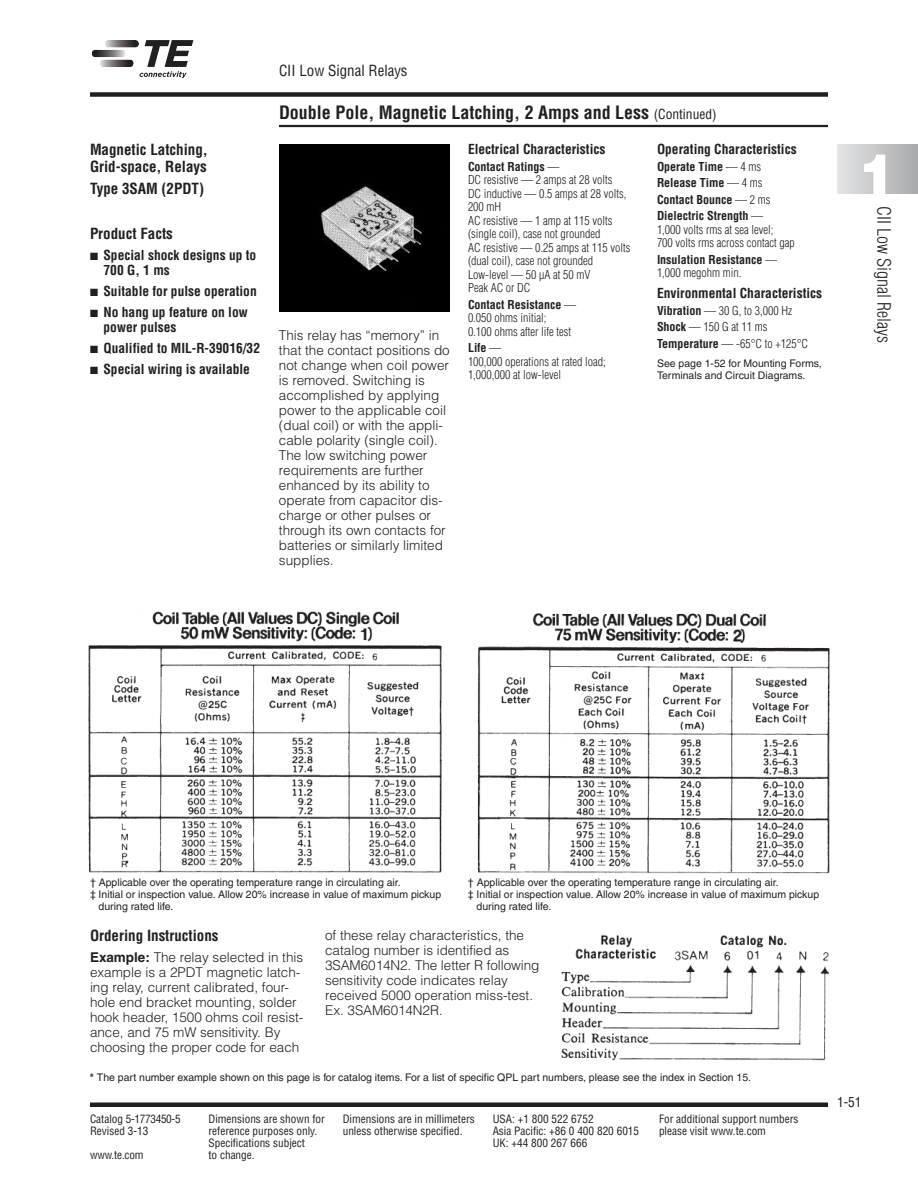
<style>
.page{position:relative;width:918px;height:1188px;background:#fff}
.page>*{position:absolute;margin:0;border:0;box-sizing:border-box;transform-origin:0 0}
.t1{font:900 57px "Helvetica";color:#fff}
.t2{font:700 condensed 18px "Helvetica";color:#221f1f}
.t3{font:300 condensed 18px "Helvetica";color:#221f1f}
.t4{font:700 condensed 15px/16.5px "Helvetica";color:#221f1f}
.t5{font:condensed 15px "Helvetica";color:#221f1f}
.t6{font:300 13.5px/15px "Helvetica";color:#221f1f}
.t7{font:700 condensed 13.5px/15px "Helvetica";color:#221f1f}
.t8{font:condensed 13.5px "Helvetica";color:#221f1f}
.t9{font:300 condensed 12px/13.5px "Helvetica";color:#221f1f}
.t10{font:700 condensed 12px/16.5px "Helvetica";color:#221f1f}
.t11{font:condensed 11.25px "Helvetica";color:#221f1f}
.t12{font:10.5px/12px "Helvetica";color:#221f1f}
.s1{font-weight:400;font-size:13.5px}
.s2{font-weight:700}
.s3{font-weight:300}
</style>
<div class="page">
<hr style="left:279px;top:125px;width:549px;height:2px;background:#221f1f">
<div style="left:90px;top:92px;width:738px;height:5px;background:#221f1f"></div>
<img style="left:105px;top:40px;width:34px;height:8px">
<img style="left:100px;top:59px;width:34px;height:8px">
<img style="left:92px;top:50px;width:34px;height:7px">
<svg style="left:140px;top:40px;width:53px;height:38px"></svg>
<div style="left:90px;top:1102px;width:738px;height:5px;background:#221f1f"></div>
<img style="left:279px;top:144px;width:171px;height:168px">
<img style="left:561px;top:934px;width:268px;height:127px">
<img style="left:84px;top:611px;width:746px;height:263px">
<p class="t4" style="left:90px;top:143px;width:119px">Magnetic Latching,<br>Grid-space, Relays</p>
<p class="t4" style="left:90px;top:182px;width:116px">Type 3SAM (2PDT)</p>
<p class="t4" style="left:90px;top:227px;width:84px">Product Facts</p>
<p class="t7" style="left:104px;top:249px;width:154px;text-indent:-14px">■ Special shock designs up to<br>700 G, 1 ms</p>
<p class="t7" style="left:90px;top:285px;width:168px">■ Suitable for pulse operation</p>
<p class="t7" style="left:104px;top:306px;width:146px;text-indent:-14px">■ No hang up feature on low power pulses</p>
<p class="t7" style="left:90px;top:342px;width:172px">■ Qualified to MIL-R-39016/32</p>
<p class="t7" style="left:90px;top:363px;width:162px">■ Special wiring is available</p>
<p class="t5" style="left:279px;top:64px;width:130px">CII Low Signal Relays</p>
<h2 class="t2" style="left:279px;top:105px;width:439px">Double Pole, Magnetic Latching, 2 Amps and Less <span class="s1">(Continued)</span></h2>
<p class="t6" style="left:279px;top:329px;width:172px">This relay has “memory” in that the contact positions do not change when coil power is removed. Switching is accomplished by applying power to the applicable coil (dual coil) or with the appli&shy;cable polarity (single coil).<br>The low switching power requirements are further enhanced by its ability to operate from capacitor dis&shy;charge or other pulses or through its own contacts for batteries or similarly limited supplies.</p>
<p class="t7" style="left:468px;top:143px;width:139px">Electrical Characteristics</p>
<p class="t9" style="left:468px;top:160px;width:164px"><span class="s2">Contact Ratings</span> —<br>DC resistive — 2 amps at 28 volts<br>DC inductive — 0.5 amps at 28 volts,<br>200 mH<br>AC resistive — 1 amp at 115 volts (single coil), case not grounded<br>AC resistive — 0.25 amps at 115 volts (dual coil), case not grounded<br>Low-level — 50 µA at 50 mV<br>Peak AC or DC</p>
<p class="t9" style="left:468px;top:298px;width:110px"><span class="s2">Contact Resistance</span> —<br>0.050 ohms initial;<br>0.100 ohms after life test</p>
<p class="t9" style="left:468px;top:342px;width:139px"><span class="s2">Life</span> —<br>100,000 operations at rated load;<br>1,000,000 at low-level</p>
<p class="t7" style="left:657px;top:143px;width:141px">Operating Characteristics</p>
<p class="t10" style="left:657px;top:159px;width:115px">Operate Time <span class="s3">— 4 ms<br></span>Release Time <span class="s3">— 4 ms<br></span>Contact Bounce <span class="s3">— 2 ms<br></span>Dielectric Strength <span class="s3">—</span></p>
<p class="t9" style="left:657px;top:223px;width:139px">1,000 volts rms at sea level;<br>700 volts rms across contact gap</p>
<p class="t10" style="left:657px;top:254px;width:122px;line-height:13.5px">Insulation Resistance <span class="s3">—<br>1,000 megohm min.</span></p>
<p class="t7" style="left:657px;top:287px;width:167px">Environmental Characteristics</p>
<p class="t9" style="left:657px;top:303px;width:153px;line-height:16.5px"><span class="s2">Vibration</span> — 30 G, to 3,000 Hz<br><span class="s2">Shock</span> — 150 G at 11 ms<br><span class="s2">Temperature</span> — -65°C to +125°C</p>
<p class="t12" style="left:657px;top:358px;width:166px">See page 1-52 for Mounting Forms,<br>Terminals and Circuit Diagrams.</p>
<h1 class="t1" style="left:858px;top:142px;width:40px">1</h1>
<h2 class="t3" style="left:891px;top:206px;width:138px;rotate:90deg">CII Low Signal Relays</h2>
<p class="t12" style="left:90px;top:877px;width:312px">† Applicable over the operating temperature range in circulating air.</p>
<p class="t12" style="left:90px;top:889px;width:353px">‡ Initial or inspection value. Allow 20% increase in value of maximum pickup</p>
<p class="t12" style="left:99px;top:901px;width:76px">during rated life.</p>
<p class="t12" style="left:468px;top:877px;width:312px">† Applicable over the operating temperature range in circulating air.</p>
<p class="t12" style="left:468px;top:889px;width:353px">‡ Initial or inspection value. Allow 20% increase in value of maximum pickup</p>
<p class="t12" style="left:477px;top:901px;width:76px">during rated life.</p>
<p class="t4" style="left:90px;top:929px;width:130px">Ordering Instructions</p>
<p class="t6" style="left:90px;top:951px;width:215px"><span class="s2">Example:</span> The relay selected in this example is a 2PDT magnetic latch&shy;ing relay, current calibrated, four&shy;hole end bracket mounting, solder hook header, 1500 ohms coil resist&shy;ance, and 75 mW sensitivity. By choosing the proper code for each</p>
<p class="t6" style="left:325px;top:928px;width:216px">of these relay characteristics, the catalog number is identified as<br>3SAM6014N2. The letter R following sensitivity code indicates relay received 5000 operation miss-test.<br>Ex. 3SAM6014N2R.</p>
<p class="t12" style="left:90px;top:1073px;width:663px"><span class="s2">*</span> The part number example shown on this page is for catalog items. For a list of specific QPL part numbers, please see the index in Section 15.</p>
<p class="t11" style="left:90px;top:1114px;width:92px">Catalog 5-1773450-5</p>
<p class="t11" style="left:208px;top:1114px;width:118px">Dimensions are shown for</p>
<p class="t11" style="left:343px;top:1114px;width:134px">Dimensions are in millimeters</p>
<p class="t11" style="left:493px;top:1114px;width:102px">USA: +1 800 522 6752</p>
<p class="t11" style="left:659px;top:1114px;width:141px">For additional support numbers</p>
<p class="t11" style="left:90px;top:1126px;width:60px">Revised 3-13</p>
<p class="t11" style="left:208px;top:1126px;width:110px">reference purposes only.</p>
<p class="t11" style="left:343px;top:1126px;width:121px">unless otherwise specified.</p>
<p class="t11" style="left:493px;top:1126px;width:148px">Asia Pacific: +86 0 400 820 6015</p>
<p class="t11" style="left:659px;top:1126px;width:109px">please visit www.te.com</p>
<p class="t11" style="left:208px;top:1138px;width:98px">Specifications subject</p>
<p class="t11" style="left:493px;top:1138px;width:96px">UK: +44 800 267 666</p>
<p class="t11" style="left:90px;top:1150px;width:55px">www.te.com</p>
<p class="t11" style="left:208px;top:1150px;width:48px">to change.</p>
<p class="t8" style="left:837px;top:1096px;width:26px">1-51</p>
</div>
